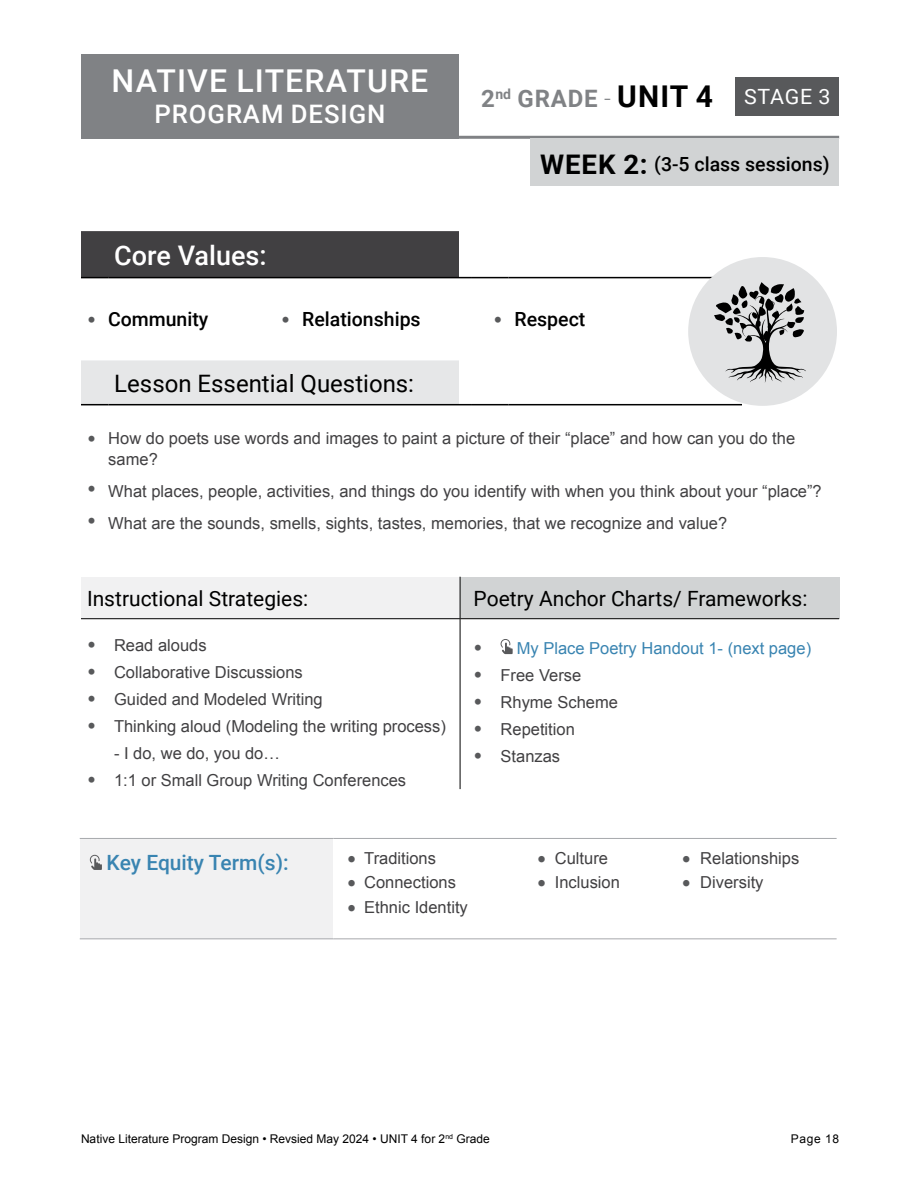
<style>
.page{position:relative;width:918px;height:1188px;background:#fff}
.page>*{position:absolute;margin:0;border:0;box-sizing:border-box;transform-origin:0 0}
.t1{font:500 31.5px "Roboto";letter-spacing:.035em;color:#fff}
.t2{font:500 27px "Roboto";color:#fff}
.t3{font:500 25.5px "Roboto";letter-spacing:.035em;color:#fff}
.t4{font:24px "Roboto";color:#000}
.t5{font:700 24px "Roboto";letter-spacing:.035em;color:#808285}
.t6{font:21px "Roboto";color:#000}
.t7{font:500 21px "Roboto";color:#3984b1}
.t8{font:500 19.5px "Roboto";color:#000}
.t9{font:16.5px/21px "Arial";color:#414042}
.t10{font:16.5px "Arial";color:#3984b1}
.t11{font:12px "Arial";color:#000}
.s1{font-weight:300}
.s2{font-size:30px;color:#000}
.s3{font-weight:400;font-size:21px;color:#fff}
.s4{font-weight:700;font-size:27px}
.s5{font-family:"Arial";font-weight:900;font-size:18px;color:#58595b}
.s6{font-weight:900;font-size:18px;color:#58595b}
.s7{font-weight:900;font-size:19.5px;color:#58595b}
</style>
<div class="page">
<div style="left:81px;top:54px;width:378px;height:85px;background:#808285"></div>
<hr style="left:81px;top:136px;width:758px;height:3px;background:#808285">
<div style="left:735px;top:77px;width:104px;height:39px;background:#58595b"></div>
<svg style="left:81px;top:276px;width:661px;height:128px"></svg>
<svg style="left:81px;top:360px;width:391px;height:45px;background:#e1e2e3"></svg>
<hr style="left:472px;top:404px;width:37px;height:1px;background:#000">
<hr style="left:509px;top:404px;width:328px;height:1px;background:#000">
<svg style="left:81px;top:231px;width:391px;height:47px;background:#464546"></svg>
<hr style="left:472px;top:277px;width:37px;height:1px;background:#000">
<hr style="left:509px;top:277px;width:328px;height:1px;background:#000">
<div style="left:81px;top:577px;width:379px;height:42px;background:#f1f1f2"></div>
<div style="left:460px;top:577px;width:379px;height:42px;background:#d1d3d4"></div>
<hr style="left:460px;top:577px;width:1px;height:41px;background:#000">
<hr style="left:81px;top:618px;width:379px;height:1px;background:#000">
<hr style="left:460px;top:618px;width:379px;height:1px;background:#000">
<hr style="left:460px;top:619px;width:1px;height:170px;background:#000">
<svg style="left:501px;top:639px;width:12px;height:15px"></svg>
<div style="left:742px;top:257px;width:97px;height:149px;background:#fff"></div>
<div style="left:688px;top:257px;width:149px;height:149px;background:#e2e3e4;border-radius:50%"></div>
<svg style="left:701px;top:278px;width:124px;height:109px"></svg>
<div style="left:530px;top:139px;width:309px;height:47px;background:#d1d3d4"></div>
<div style="left:80px;top:838px;width:253px;height:101px;background:#f1f1f2"></div>
<hr style="left:80px;top:838px;width:253px;height:1px;background:#a7a9ac">
<hr style="left:333px;top:838px;width:504px;height:1px;background:#a7a9ac">
<hr style="left:80px;top:938px;width:253px;height:1px;background:#a7a9ac">
<hr style="left:333px;top:938px;width:504px;height:1px;background:#a7a9ac">
<svg style="left:90px;top:855px;width:12px;height:15px"></svg>
<h1 class="t1" style="left:112px;top:59px;width:318px">NATIVE LITERATURE</h1>
<h3 class="t3" style="left:155px;top:96px;width:232px">PROGRAM DESIGN</h3>
<h2 class="t2" style="left:114px;top:236px;width:154px">Core Values:</h2>
<h3 class="t5" style="left:481px;top:82px;width:351px">2<sup>nd</sup> GRADE <span class="s1">-</span> <span class="s2">UNIT 4</span> <span class="s3">STAGE 3</span></h3>
<p class="t8" style="left:540px;top:150px;width:291px"><span class="s4">WEEK 2:</span> (3-5 class sessions)</p>
<p class="t8" style="left:87px;top:305px;width:123px"><span class="s5">•</span> Community</p>
<p class="t8" style="left:281px;top:305px;width:141px"><span class="s5">•</span> Relationships</p>
<p class="t8" style="left:494px;top:305px;width:93px"><span class="s5">•</span> Respect</p>
<h3 class="t4" style="left:114px;top:367px;width:301px">Lesson Essential Questions:</h3>
<p class="t9" style="left:108px;top:428px;width:688px;text-indent:-21px"><span class="s6">•</span> How do poets use words and images to paint a picture of their “place” and how can you do the same?</p>
<p class="t9" style="left:87px;top:481px;width:736px"><span class="s6">•</span> What places, people, activities, and things do you identify with when you think about your “place”?</p>
<p class="t9" style="left:87px;top:513px;width:642px"><span class="s6">•</span> What are the sounds, smells, sights, tastes, memories, that we recognize and value?</p>
<p class="t6" style="left:87px;top:584px;width:223px">Instructional Strategies:</p>
<p class="t6" style="left:474px;top:584px;width:335px">Poetry Anchor Charts/ Frameworks:</p>
<p class="t9" style="left:87px;top:635px;width:121px"><span class="s6">•</span> Read alouds</p>
<p class="t9" style="left:87px;top:662px;width:217px"><span class="s6">•</span> Collaborative Discussions</p>
<p class="t9" style="left:87px;top:689px;width:237px"><span class="s6">•</span> Guided and Modeled Writing</p>
<p class="t9" style="left:87px;top:716px;width:360px"><span class="s6">•</span> Thinking aloud (Modeling the writing process)</p>
<p class="t9" style="left:114px;top:743px;width:168px">- I do, we do, you do…</p>
<p class="t9" style="left:87px;top:770px;width:321px"><span class="s6">•</span> 1:1 or Small Group Writing Conferences</p>
<p class="t10" style="left:474px;top:638px;width:339px"><span class="s6">•</span> My Place Poetry Handout 1- (next page)</p>
<p class="t9" style="left:474px;top:665px;width:109px"><span class="s6">•</span> Free Verse</p>
<p class="t9" style="left:474px;top:692px;width:146px"><span class="s6">•</span> Rhyme Scheme</p>
<p class="t9" style="left:474px;top:719px;width:103px"><span class="s6">•</span> Repetition</p>
<p class="t9" style="left:474px;top:746px;width:88px"><span class="s6">•</span> Stanzas</p>
<p class="t7" style="left:106px;top:848px;width:184px">Key Equity Term(s):</p>
<p class="t9" style="left:347px;top:848px;width:91px"><span class="s7">•</span> Traditions</p>
<p class="t9" style="left:537px;top:848px;width:73px"><span class="s7">•</span> Culture</p>
<p class="t9" style="left:681px;top:848px;width:119px"><span class="s7">•</span> Relationships</p>
<p class="t9" style="left:347px;top:872px;width:111px"><span class="s7">•</span> Connections</p>
<p class="t9" style="left:537px;top:872px;width:85px"><span class="s7">•</span> Inclusion</p>
<p class="t9" style="left:681px;top:872px;width:84px"><span class="s7">•</span> Diversity</p>
<p class="t9" style="left:347px;top:897px;width:123px"><span class="s7">•</span> Ethnic Identity</p>
<p class="t11" style="left:81px;top:1131px;width:410px">Native Literature Program Design • Revsied May 2024 • UNIT 4 for 2<sup>nd</sup> Grade</p>
<p class="t11" style="left:791px;top:1131px;width:50px">Page 18</p>
</div>
